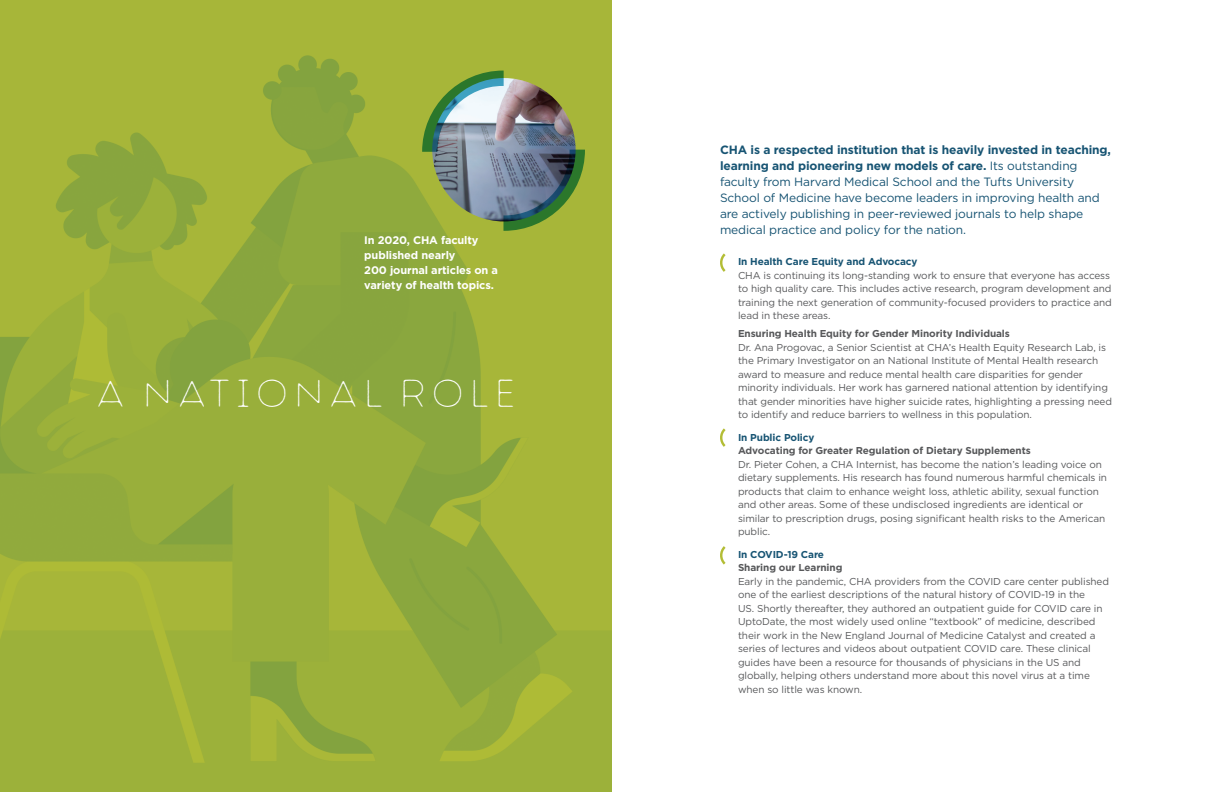
<style>
.page{position:relative;width:1224px;height:792px;background:#fff}
.page>*{position:absolute;margin:0;border:0;box-sizing:border-box;transform-origin:0 0}
.t1{font:48px "Intro Rust Line";letter-spacing:-.015em;color:#fff}
.t2{font:12px/16px "Gotham";letter-spacing:-.01em;color:#175473}
.t3{font:700 11px/15px "Gotham";letter-spacing:-.01em;color:#fff}
.t4{font:10px/13.5px "Gotham";letter-spacing:-.01em;color:#57585a}
.t5{font:700 10px "Gotham";letter-spacing:-.01em;color:#57585a}
.t6{font:700 10px "Gotham";letter-spacing:-.01em;color:#175473}
.s1{font-weight:700}
</style>
<div class="page">
<img style="left:0;top:0;width:612px;height:792px">
<img style="left:422px;top:71px;width:163px;height:160px">
<svg style="left:720px;top:253px;width:6px;height:19px"></svg>
<svg style="left:720px;top:428px;width:6px;height:19px"></svg>
<svg style="left:720px;top:546px;width:6px;height:19px"></svg>
<p class="t3" style="left:364px;top:232px;width:135px">In 2020, CHA faculty published nearly<br>200 journal articles on a variety of health topics.</p>
<h1 class="t1" style="left:93px;top:365px;width:427px">A national role</h1>
<p class="t2" style="left:720px;top:141px;width:393px"><span class="s1">CHA is a respected institution that is heavily invested in teaching, learning and pioneering new models of care.</span> Its outstanding faculty from Harvard Medical School and the Tufts University School of Medicine have become leaders in improving health and are actively publishing in peer-reviewed journals to help shape medical practice and policy for the nation.</p>
<p class="t6" style="left:738px;top:255px;width:181px">In Health Care Equity and Advocacy</p>
<p class="t4" style="left:738px;top:268px;width:375px">CHA is continuing its long-standing work to ensure that everyone has access to high quality care. This includes active research, program development and training the next generation of community-focused providers to practice and lead in these areas.</p>
<p class="t5" style="left:738px;top:327px;width:273px">Ensuring Health Equity for Gender Minority Individuals</p>
<p class="t4" style="left:738px;top:340px;width:376px">Dr. Ana Progovac, a Senior Scientist at CHA’s Health Equity Research Lab, is the Primary Investigator on an National Institute of Mental Health research award to measure and reduce mental health care disparities for gender minority individuals. Her work has garnered national attention by identifying that gender minorities have higher suicide rates, highlighting a pressing need to identify and reduce barriers to wellness in this population.</p>
<p class="t6" style="left:738px;top:430px;width:78px">In Public Policy</p>
<p class="t5" style="left:738px;top:444px;width:294px">Advocating for Greater Regulation of Dietary Supplements</p>
<p class="t4" style="left:738px;top:457px;width:371px">Dr. Pieter Cohen, a CHA Internist, has become the nation’s leading voice on dietary supplements. His research has found numerous harmful chemicals in products that claim to enhance weight loss, athletic ability, sexual function and other areas. Some of these undisclosed ingredients are identical or similar to prescription drugs, posing significant health risks to the American public.</p>
<p class="t6" style="left:738px;top:547px;width:88px">In COVID-19 Care</p>
<p class="t5" style="left:738px;top:561px;width:106px">Sharing our Learning</p>
<p class="t4" style="left:738px;top:574px;width:373px">Early in the pandemic, CHA providers from the COVID care center published one of the earliest descriptions of the natural history of COVID-19 in the<br>US. Shortly thereafter, they authored an outpatient guide for COVID care in UptoDate, the most widely used online “textbook” of medicine, described their work in the New England Journal of Medicine Catalyst and created a series of lectures and videos about outpatient COVID care. These clinical guides have been a resource for thousands of physicians in the US and globally, helping others understand more about this novel virus at a time when so little was known.</p>
</div>
